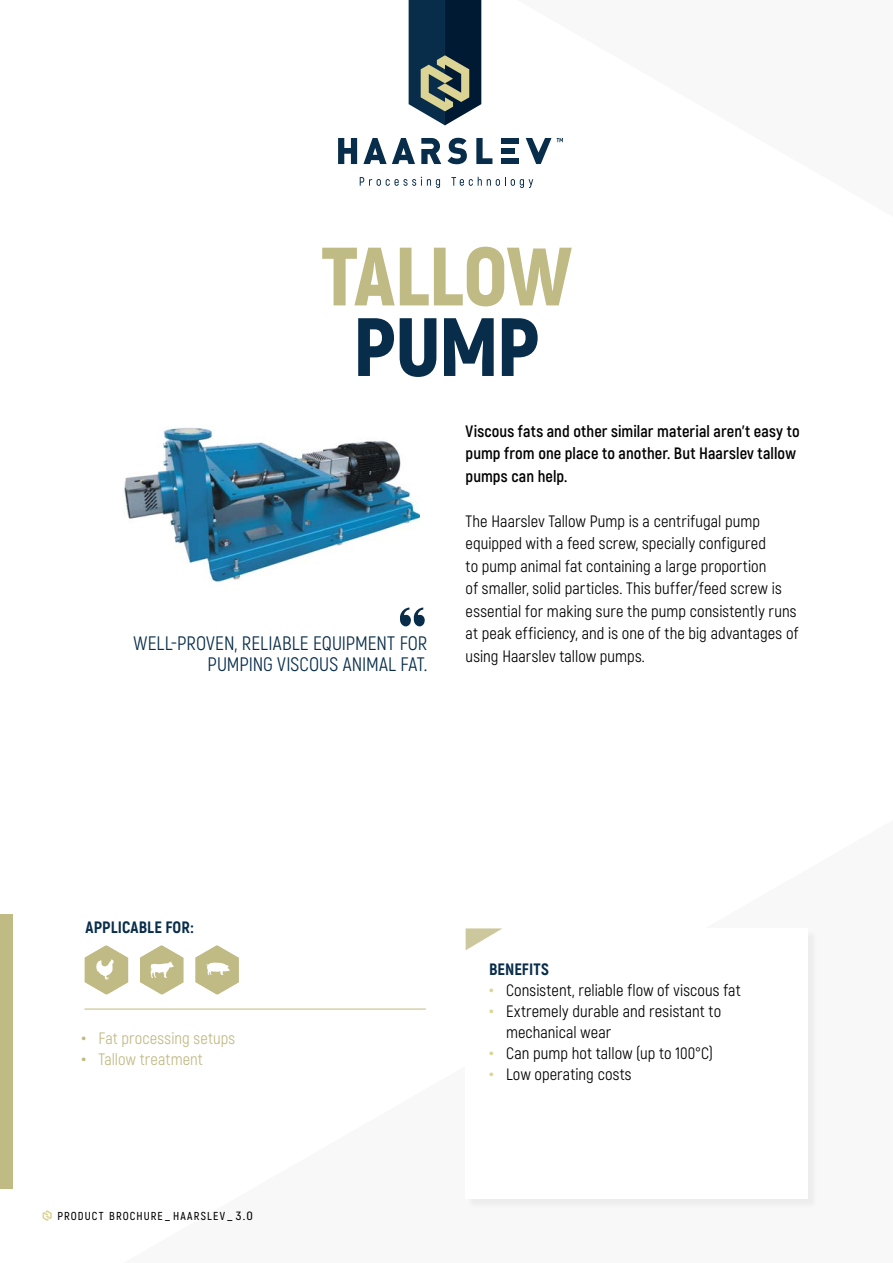
<style>
.page{position:relative;width:893px;height:1263px;background:#fff}
.page>*{position:absolute;margin:0;border:0;box-sizing:border-box;transform-origin:0 0}
.t1{font:900 82.5px "Akrobat";letter-spacing:-.005em;color:#c0ba84}
.t2{font:900 82.5px "Akrobat";color:#082d4a}
.t3{font:19.5px/21px "Akrobat";color:#082d4a;text-align:right}
.t4{font:16.5px/22.5px "Akrobat";letter-spacing:.005em;color:#000}
.t5{font:700 16.5px/22.5px "Akrobat";letter-spacing:.005em;color:#000}
.t6{font:16.5px "Akrobat";letter-spacing:.005em;color:#c0ba84}
.t7{font:800 16.5px "Akrobat";letter-spacing:.005em;color:#082d4a}
.t8{font:600 11.55px "Akrobat";letter-spacing:.095em;color:#000}
.s1{font-weight:700;font-size:22.5px}
.s2{font-size:12px}
.s3{font-weight:700;font-size:22.5px;color:#dcd494}
</style>
<div class="page">
<svg style="left:43px;top:1210px;width:9px;height:11px"></svg>
<svg style="left:400px;top:607px;width:25px;height:20px"></svg>
<div style="left:467px;top:930px;width:351px;height:280px;background:#efefef"></div>
<div style="left:466px;top:928px;width:342px;height:271px;background:#fff"></div>
<svg style="left:466px;top:928px;width:36px;height:22px"></svg>
<svg style="left:360px;top:177px;width:80px;height:11px"></svg>
<svg style="left:451px;top:177px;width:82px;height:11px"></svg>
<svg style="left:557px;top:138px;width:6px;height:4px"></svg>
<svg style="left:338px;top:138px;width:19px;height:26px"></svg>
<svg style="left:526px;top:138px;width:25px;height:26px"></svg>
<svg style="left:363px;top:138px;width:52px;height:26px"></svg>
<svg style="left:421px;top:138px;width:20px;height:26px"></svg>
<svg style="left:447px;top:138px;width:20px;height:26px"></svg>
<svg style="left:476px;top:138px;width:16px;height:26px"></svg>
<div style="left:501px;top:158px;width:17px;height:6px;background:#082d4a"></div>
<div style="left:501px;top:148px;width:13px;height:6px;background:#082d4a"></div>
<div style="left:501px;top:138px;width:17px;height:6px;background:#082d4a"></div>
<svg style="left:409px;top:0;width:72px;height:125px;background:#384f5b"></svg>
<svg style="left:140px;top:945px;width:44px;height:50px"></svg>
<svg style="left:195px;top:945px;width:44px;height:50px"></svg>
<svg style="left:85px;top:945px;width:43px;height:50px"></svg>
<hr style="left:84px;top:1009px;width:342px;height:1px;background:#c0ba84">
<div style="left:0;top:914px;width:13px;height:274px;background:#c0ba84"></div>
<img style="left:124px;top:427px;width:295px;height:155px">
<h1 class="t1" style="left:321px;top:223px;width:252px">TALLOW</h1>
<h1 class="t2" style="left:353px;top:294px;width:188px">PUMP</h1>
<p class="t3" style="left:134px;top:632px;width:295px">WELL-PROVEN, RELIABLE EQUIPMENT FOR<br>PUMPING VISCOUS ANIMAL FAT.</p>
<p class="t5" style="left:466px;top:419px;width:336px">Viscous fats and other similar material aren’t easy to pump from one place to another. But Haarslev tallow pumps can help.</p>
<p class="t4" style="left:466px;top:510px;width:334px">The Haarslev Tallow Pump is a centrifugal pump equipped with a feed screw, specially configured<br>to pump animal fat containing a large proportion<br>of smaller, solid particles. This buffer/feed screw is essential for making sure the pump consistently runs at peak efficiency, and is one of the big advantages of using Haarslev tallow pumps.</p>
<p class="t7" style="left:86px;top:916px;width:109px">APPLICABLE FOR:</p>
<p class="t6" style="left:81px;top:1028px;width:155px"><span class="s1">•</span> Fat processing setups</p>
<p class="t6" style="left:81px;top:1049px;width:123px"><span class="s1">•</span> Tallow treatment</p>
<p class="t8" style="left:57px;top:1209px;width:197px">PRODUCT BROCHURE<span class="s2">_</span>HAARSLEV<span class="s2">_ 3.0</span></p>
<p class="t7" style="left:489px;top:959px;width:61px">BENEFITS</p>
<p class="t4" style="left:489px;top:979px;width:253px"><span class="s3">•</span> Consistent, reliable flow of viscous fat</p>
<p class="t4" style="left:506px;top:1001px;width:217px;line-height:21px;text-indent:-17px"><span class="s3">•</span> Extremely durable and resistant to mechanical wear</p>
<p class="t4" style="left:489px;top:1042px;width:226px"><span class="s3">•</span> Can pump hot tallow (up to 100°C)</p>
<p class="t4" style="left:489px;top:1063px;width:144px"><span class="s3">•</span> Low operating costs</p>
</div>
